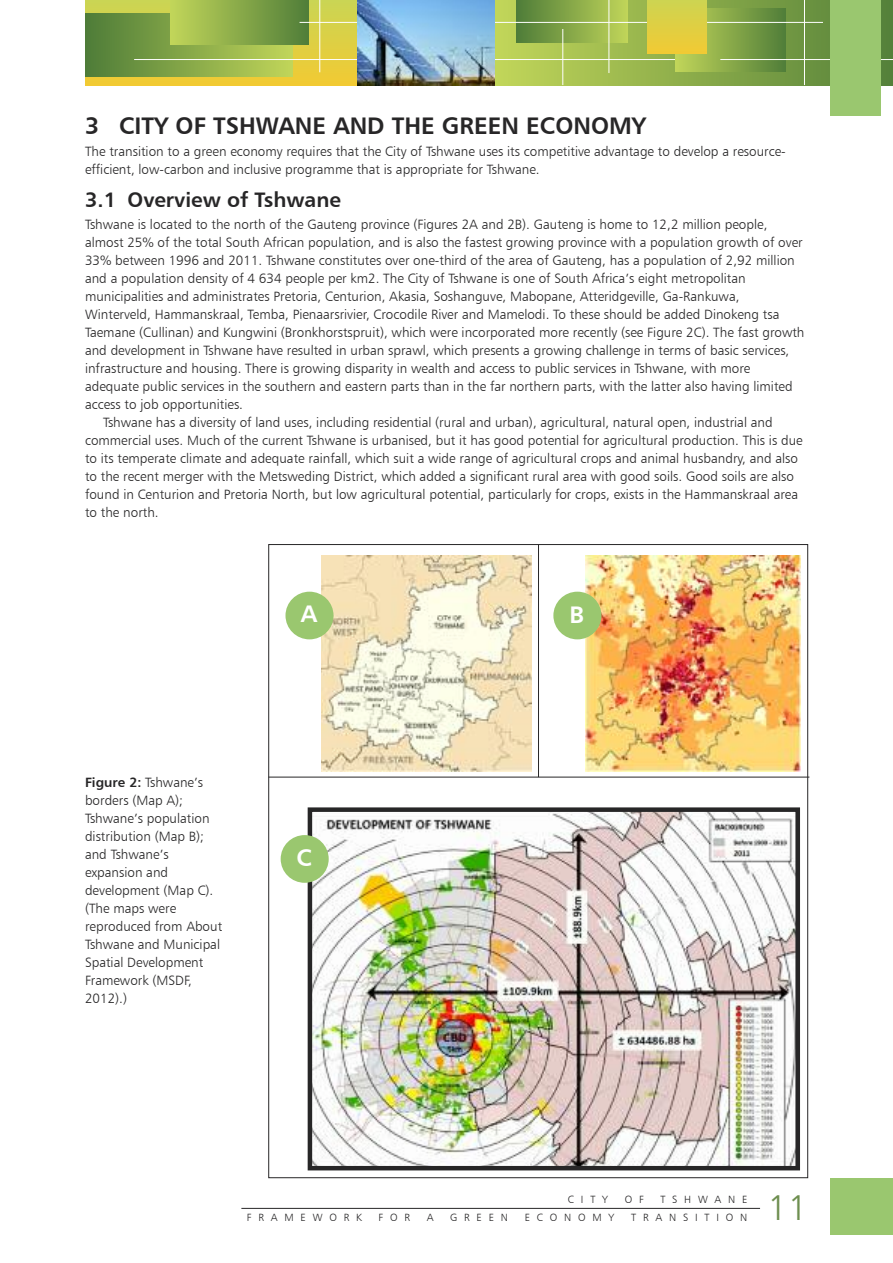
<style>
.page{position:relative;width:893px;height:1263px;background:#fff}
.page>*{position:absolute;margin:0;border:0;box-sizing:border-box;transform-origin:0 0}
.t1{font:36px "Humanist 777 BT Light B";color:#6e8f50}
.t2{font:24px "Humanist 777 BT Bold B";color:#272627}
.t3{font:24px "Humanist 777 BT Bold B";color:#fff}
.t4{font:21px "Humanist 777 BT Bold B";color:#272627}
.t5{font:13.5px/18px "Humanist 777 BT Light B";color:#272627}
.t6{font:10.5px "Humanist 777 BT Light B";letter-spacing:.65em;color:#272627}
.s1{font-family:"Humanist 777 BT Bold B"}
</style>
<div class="page">
<div style="left:831px;top:1178px;width:62px;height:56px;background:#9ac76f"></div>
<hr style="left:241px;top:1208px;width:519px;height:1px;background:#272627">
<svg style="left:85px;top:0;width:273px;height:85px;background:#dccd44"></svg>
<div style="left:85px;top:13px;width:207px;height:63px;background:linear-gradient(to right,#4e7c38,#c0d559)"></div>
<div style="left:170px;top:0;width:139px;height:44px;background:linear-gradient(to right,#c2d65a,#507d39)"></div>
<hr style="left:320px;top:0;width:1px;height:72px;background:#fff">
<svg style="left:494px;top:0;width:399px;height:85px;background:#90af4c"></svg>
<div style="left:516px;top:0;width:111px;height:43px;background:linear-gradient(to right,#4e7c38,#c2d65f)"></div>
<hr style="left:134px;top:59px;width:633px;height:1px;background:#fff">
<hr style="left:609px;top:0;width:1px;height:73px;background:#fff">
<hr style="left:804px;top:0;width:1px;height:85px;background:#fff">
<hr style="left:563px;top:29px;width:1px;height:56px;background:#fff">
<svg style="left:675px;top:9px;width:111px;height:62px;background:#7fa246"></svg>
<hr style="left:300px;top:22px;width:523px;height:1px;background:#fff">
<div style="left:647px;top:0;width:60px;height:53px;background:linear-gradient(to bottom,#cdd451,#f1ca34)"></div>
<img style="left:358px;top:0;width:136px;height:85px">
<hr style="left:720px;top:59px;width:173px;height:1px;background:#fff">
<div style="left:830px;top:0;width:50px;height:116px;background:#9ac76f"></div>
<img style="left:321px;top:556px;width:210px;height:216px">
<img style="left:585px;top:556px;width:215px;height:215px">
<img style="left:313px;top:812px;width:482px;height:353px">
<div style="left:308px;top:807px;width:492px;height:363px;border:4px solid #272627"></div>
<hr style="left:268px;top:777px;width:541px;height:1px;background:#272627">
<hr style="left:538px;top:544px;width:1px;height:233px;background:#272627">
<div style="left:285px;top:592px;width:48px;height:47px;background:#9ac76f;border-radius:50%"></div>
<div style="left:553px;top:592px;width:48px;height:47px;background:#9ac76f;border-radius:50%"></div>
<div style="left:281px;top:835px;width:48px;height:48px;background:#9ac76f;border-radius:50%"></div>
<h2 class="t2" style="left:85px;top:110px;width:563px">3 CITY OF TSHWANE AND THE GREEN ECONOMY</h2>
<p class="t5" style="left:85px;top:142px;width:702px">The transition to a green economy requires that the City of Tshwane uses its competitive advantage to develop a resource&shy;efficient, low-carbon and inclusive programme that is appropriate for Tshwane.</p>
<h3 class="t4" style="left:85px;top:186px;width:258px">3.1 Overview of Tshwane</h3>
<p class="t5" style="left:85px;top:215px;width:684px">Tshwane is located to the north of the Gauteng province (Figures 2A and 2B). Gauteng is home to 12,2 million people,</p>
<p class="t5" style="left:85px;top:233px;width:719px">almost 25% of the total South African population, and is also the fastest growing province with a population growth of over</p>
<p class="t5" style="left:85px;top:251px;width:711px">33% between 1996 and 2011. Tshwane constitutes over one-third of the area of Gauteng, has a population of 2,92 million</p>
<p class="t5" style="left:85px;top:269px;width:662px">and a population density of 4 634 people per km2. The City of Tshwane is one of South Africa’s eight metropolitan</p>
<p class="t5" style="left:85px;top:287px;width:656px">municipalities and administrates Pretoria, Centurion, Akasia, Soshanguve, Mabopane, Atteridgeville, Ga-Rankuwa,</p>
<p class="t5" style="left:85px;top:305px;width:696px">Winterveld, Hammanskraal, Temba, Pienaarsrivier, Crocodile River and Mamelodi. To these should be added Dinokeng tsa</p>
<p class="t5" style="left:85px;top:323px;width:721px">Taemane (Cullinan) and Kungwini (Bronkhorstspruit), which were incorporated more recently (see Figure 2C). The fast growth</p>
<p class="t5" style="left:85px;top:341px;width:706px">and development in Tshwane have resulted in urban sprawl, which presents a growing challenge in terms of basic services,</p>
<p class="t5" style="left:85px;top:359px;width:667px">infrastructure and housing. There is growing disparity in wealth and access to public services in Tshwane, with more</p>
<p class="t5" style="left:85px;top:377px;width:709px">adequate public services in the southern and eastern parts than in the far northern parts, with the latter also having limited</p>
<p class="t5" style="left:85px;top:395px;width:160px">access to job opportunities.</p>
<p class="t5" style="left:103px;top:413px;width:671px">Tshwane has a diversity of land uses, including residential (rural and urban), agricultural, natural open, industrial and</p>
<p class="t5" style="left:85px;top:431px;width:719px">commercial uses. Much of the current Tshwane is urbanised, but it has good potential for agricultural production. This is due</p>
<p class="t5" style="left:85px;top:449px;width:714px">to its temperate climate and adequate rainfall, which suit a wide range of agricultural crops and animal husbandry, and also</p>
<p class="t5" style="left:85px;top:467px;width:710px">to the recent merger with the Metsweding District, which added a significant rural area with good soils. Good soils are also</p>
<p class="t5" style="left:85px;top:485px;width:715px">found in Centurion and Pretoria North, but low agricultural potential, particularly for crops, exists in the Hammanskraal area</p>
<p class="t5" style="left:85px;top:503px;width:75px">to the north.</p>
<p class="t5" style="left:85px;top:773px;width:139px"><span class="s1">Figure 2:</span> Tshwane’s borders (Map A);<br>Tshwane’s population distribution (Map B); and Tshwane’s expansion and development (Map C). (The maps were reproduced from About<br>Tshwane and Municipal<br>Spatial Development<br>Framework (MSDF,<br>2012).)</p>
<h2 class="t3" style="left:301px;top:599px;width:18px">A</h2>
<h2 class="t3" style="left:570px;top:599px;width:16px">B</h2>
<h2 class="t3" style="left:296px;top:842px;width:17px">C</h2>
<p class="t6" style="left:568px;top:1193px;width:42px">CITY</p>
<p class="t6" style="left:625px;top:1193px;width:21px">O F</p>
<p class="t6" style="left:660px;top:1193px;width:89px">TSHWANE</p>
<p class="t6" style="left:247px;top:1211px;width:117px">FRAMEWORK</p>
<p class="t6" style="left:379px;top:1211px;width:33px">FOR</p>
<p class="t6" style="left:427px;top:1211px;width:8px">A</p>
<p class="t6" style="left:450px;top:1211px;width:59px">GREEN</p>
<p class="t6" style="left:525px;top:1211px;width:91px">ECONOMY</p>
<p class="t6" style="left:631px;top:1211px;width:118px">TRANSITION</p>
<h1 class="t1" style="left:768px;top:1185px;width:42px">11</h1>
</div>
